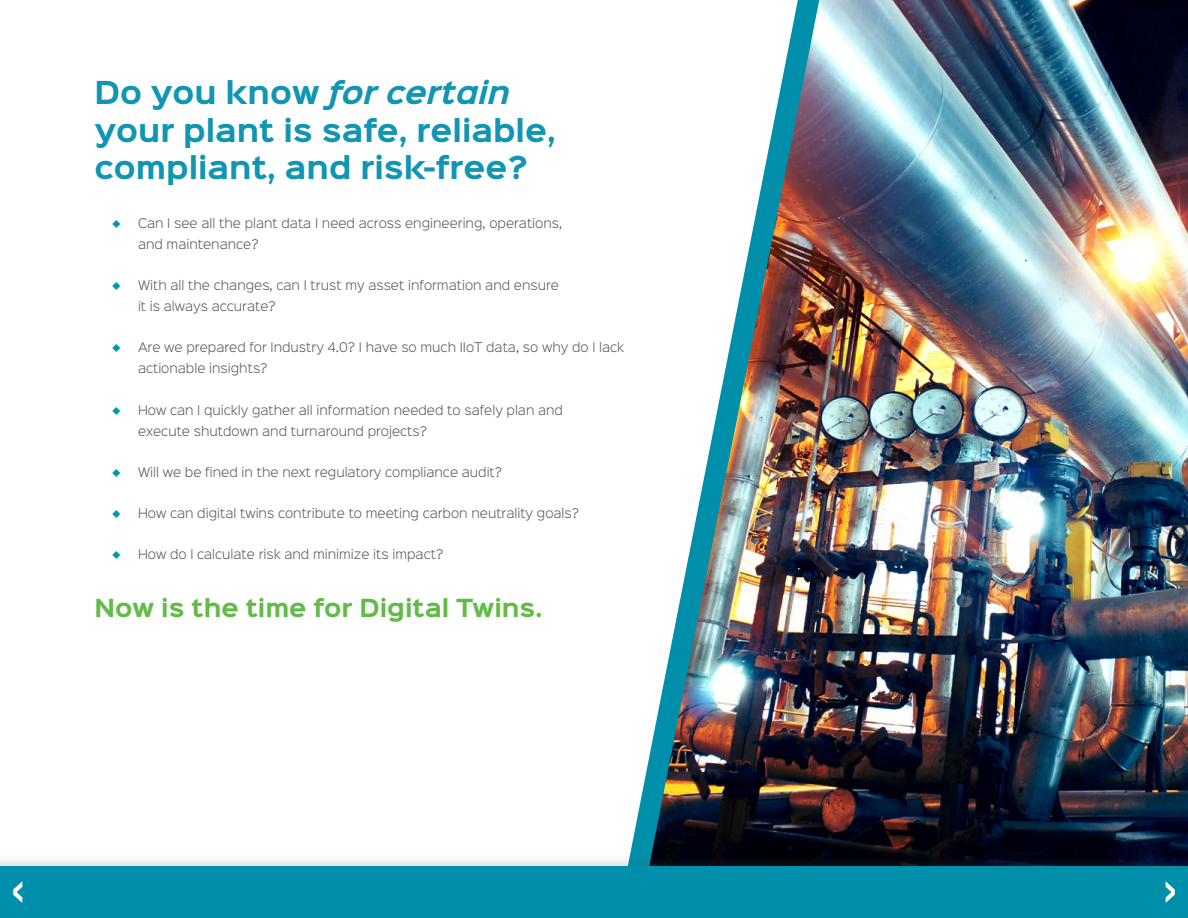
<style>
.page{position:relative;width:1188px;height:918px;background:#fff}
.page>*{position:absolute;margin:0;border:0;box-sizing:border-box;transform-origin:0 0}
.t1{font:700 28.5px/37.5px "Sinkin Sans 700";color:#1096b2}
.t2{font:700 22.5px "Sinkin Sans 700";color:#62bb46}
.t3{font:300 12px/21px "Sinkin Sans 300";color:#58595b}
.s1{font-style:italic}
</style>
<div class="page">
<img style="left:864px;top:0;width:324px;height:852px">
<img style="left:630px;top:0;width:234px;height:852px">
<div style="left:0;top:852px;width:1188px;height:66px;background:#58595b;opacity:.25"></div>
<div style="left:0;top:866px;width:1188px;height:52px;background:#008fab"></div>
<svg style="left:1166px;top:881px;width:9px;height:22px"></svg>
<svg style="left:13px;top:881px;width:9px;height:22px"></svg>
<h1 class="t1" style="left:94px;top:76px;width:463px">Do you know <span class="s1">FOR CERTAIN </span>your plant is safe, reliable, compliant, and risk-free?</h1>
<p class="t3" style="left:138px;top:212px;width:426px">Can I see all the plant data I need across engineering, operations, and maintenance?</p>
<p class="t3" style="left:138px;top:274px;width:423px">With all the changes, can I trust my asset information and ensure it is always accurate?</p>
<p class="t3" style="left:138px;top:336px;width:488px">Are we prepared for Industry 4.0? I have so much IIoT data, so why do I lack actionable insights?</p>
<p class="t3" style="left:138px;top:398px;width:427px">How can I quickly gather all information needed to safely plan and execute shutdown and turnaround projects?</p>
<p class="t3" style="left:138px;top:461px;width:366px">Will we be fined in the next regulatory compliance audit?</p>
<p class="t3" style="left:138px;top:502px;width:443px">How can digital twins contribute to meeting carbon neutrality goals?</p>
<p class="t3" style="left:138px;top:543px;width:307px">How do I calculate risk and minimize its impact?</p>
<h2 class="t2" style="left:94px;top:596px;width:449px">Now is the time for Digital Twins.</h2>
</div>
